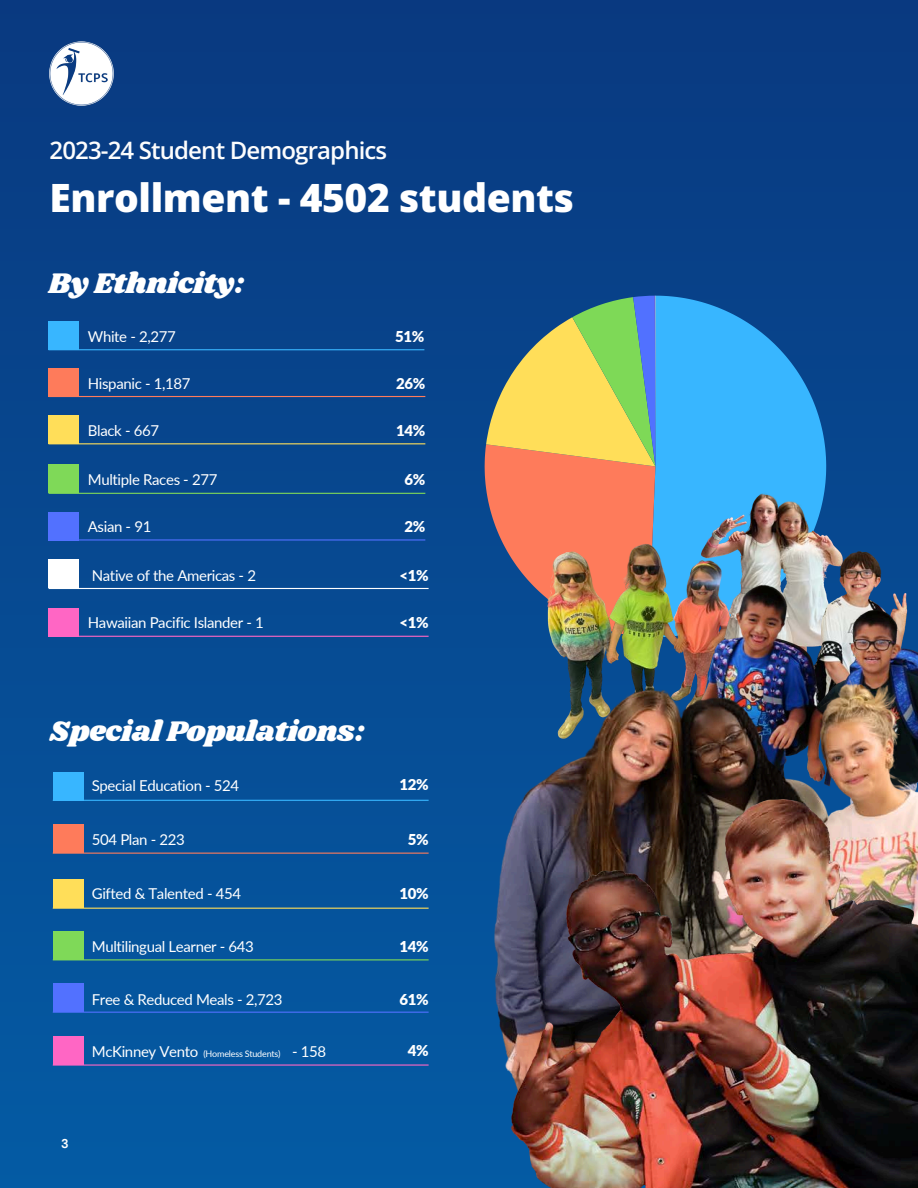
<style>
.page{position:relative;width:918px;height:1188px;background:#fff}
.page>*{position:absolute;margin:0;border:0;box-sizing:border-box;transform-origin:0 0}
.t1{font:800 39px "Open Sans";letter-spacing:-.01em;color:#fff}
.t2{font:29.4px "Shrikhand";letter-spacing:-.01em;color:#fff}
.t3{font:600 24px "Open Sans";letter-spacing:-.035em;color:#fdfdfd}
.t4{font:15px "Lato";letter-spacing:-.025em;color:#fff}
.t5{font:900 15px "Lato";letter-spacing:-.025em;color:#fff}
.t6{font:700 12.75px "DM Sans";color:#fff}
.t7{font:9px "Lato";letter-spacing:-.025em;color:#fff}
</style>
<div class="page">
<div style="left:0;top:0;width:918px;height:1188px;background:linear-gradient(to bottom,#093980,#055ba3)"></div>
<svg style="left:656px;top:296px;width:170px;height:174px;fill:#38b6ff"></svg>
<svg style="left:485px;top:296px;width:171px;height:341px"></svg>
<img style="left:536px;top:539px;width:146px;height:136px">
<div style="left:49px;top:560px;width:30px;height:28px;background:#fff"></div>
<hr style="left:49px;top:588px;width:380px;height:1px;background:#fff">
<div style="left:49px;top:608px;width:30px;height:29px;background:#ff66c4"></div>
<hr style="left:49px;top:636px;width:380px;height:1px;background:#ff66c4">
<div style="left:49px;top:322px;width:30px;height:28px;background:#38b6ff"></div>
<hr style="left:49px;top:349px;width:375px;height:1px;background:#38b6ff">
<div style="left:49px;top:368px;width:30px;height:29px;background:#fe7b5b"></div>
<hr style="left:49px;top:396px;width:376px;height:1px;background:#fe7b5b">
<div style="left:49px;top:415px;width:30px;height:29px;background:#ffde59"></div>
<hr style="left:49px;top:443px;width:376px;height:1px;background:#ffde59">
<div style="left:49px;top:465px;width:30px;height:28px;background:#7fd958"></div>
<hr style="left:49px;top:493px;width:376px;height:1px;background:#7fd958">
<div style="left:49px;top:512px;width:30px;height:29px;background:#5271ff"></div>
<hr style="left:50px;top:539px;width:375px;height:2px;background:#5171ff">
<img style="left:50px;top:41px;width:64px;height:64px">
<hr style="left:53px;top:1064px;width:376px;height:2px;background:#ff66c4">
<div style="left:53px;top:772px;width:30px;height:29px;background:#38b6ff"></div>
<div style="left:53px;top:824px;width:30px;height:29px;background:#fe7b5b"></div>
<div style="left:53px;top:880px;width:30px;height:28px;background:#ffde59"></div>
<div style="left:53px;top:931px;width:30px;height:29px;background:#7fd958"></div>
<div style="left:53px;top:983px;width:30px;height:29px;background:#5271ff"></div>
<div style="left:53px;top:1036px;width:30px;height:29px;background:#ff66c4"></div>
<hr style="left:53px;top:1012px;width:376px;height:1px;background:#5171ff">
<hr style="left:53px;top:959px;width:376px;height:1px;background:#7fd958">
<hr style="left:53px;top:908px;width:376px;height:1px;background:#ffde59">
<hr style="left:53px;top:853px;width:376px;height:1px;background:#fe7b5b">
<hr style="left:53px;top:800px;width:376px;height:1px;background:#38b6ff">
<img style="left:614px;top:470px;width:246px;height:186px">
<img style="left:770px;top:539px;width:148px;height:36px">
<img style="left:682px;top:575px;width:236px;height:100px">
<img style="left:483px;top:675px;width:435px;height:502px">
<img style="left:495px;top:786px;width:423px;height:402px">
<p class="t3" style="left:50px;top:133px;width:339px">2023-24 Student Demographics</p>
<h4 class="t1" style="left:50px;top:171px;width:526px">Enrollment - 4502 students</h4>
<p class="t2" style="left:49px;top:263px;width:197px">By Ethnicity:</p>
<p class="t4" style="left:88px;top:327px;width:90px">White - 2,277</p>
<h4 class="t5" style="left:395px;top:327px;width:31px">51%</h4>
<h5 class="t4" style="left:88px;top:374px;width:104px">Hispanic - 1,187</h5>
<p class="t5" style="left:396px;top:374px;width:31px">26%</p>
<h5 class="t4" style="left:88px;top:421px;width:73px">Black - 667</h5>
<h4 class="t5" style="left:396px;top:421px;width:31px">14%</h4>
<p class="t4" style="left:88px;top:470px;width:131px">Multiple Races - 277</p>
<h5 class="t5" style="left:404px;top:470px;width:22px">6%</h5>
<h4 class="t4" style="left:88px;top:517px;width:65px">Asian - 91</h4>
<p class="t5" style="left:404px;top:517px;width:22px">2%</p>
<p class="t4" style="left:92px;top:566px;width:166px">Native of the Americas - 2</p>
<p class="t4" style="left:88px;top:613px;width:178px">Hawaiian Pacific Islander - 1</p>
<h5 class="t5" style="left:399px;top:566px;width:31px">&lt;1%</h5>
<h4 class="t5" style="left:399px;top:613px;width:31px">&lt;1%</h4>
<h5 class="t2" style="left:50px;top:711px;width:317px">Special Populations:</h5>
<p class="t4" style="left:92px;top:776px;width:149px">Special Education - 524</p>
<h5 class="t4" style="left:92px;top:830px;width:95px">504 Plan - 223</h5>
<h4 class="t4" style="left:92px;top:885px;width:151px">Gifted &amp; Talented - 454</h4>
<p class="t4" style="left:92px;top:937px;width:164px">Multilingual Learner - 643</p>
<h5 class="t4" style="left:92px;top:990px;width:192px">Free &amp; Reduced Meals - 2,723</h5>
<h4 class="t4" style="left:92px;top:1043px;width:108px">McKinney Vento</h4>
<p class="t7" style="left:203px;top:1049px;width:79px">(Homeless Students)</p>
<h5 class="t4" style="left:292px;top:1043px;width:36px">- 158</h5>
<p class="t6" style="left:61px;top:1135px;width:9px">3</p>
<p class="t5" style="left:399px;top:775px;width:31px">12%</p>
<h4 class="t5" style="left:408px;top:830px;width:22px">5%</h4>
<h5 class="t5" style="left:399px;top:885px;width:31px">10%</h5>
<p class="t5" style="left:399px;top:937px;width:31px">14%</p>
<h5 class="t5" style="left:399px;top:990px;width:31px">61%</h5>
<h4 class="t5" style="left:408px;top:1041px;width:22px">4%</h4>
</div>
